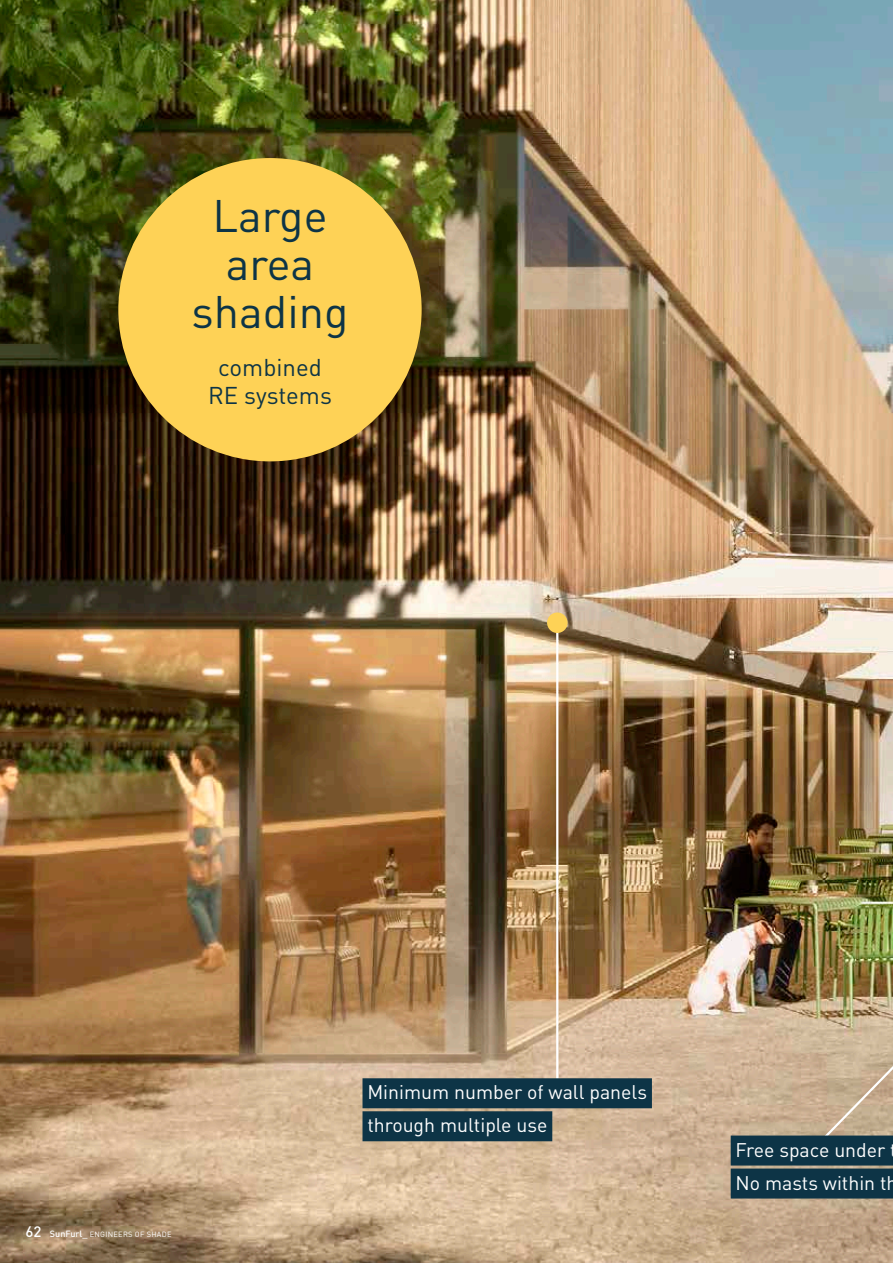
<style>
.page{position:relative;width:893px;height:1263px;background:#fff}
.page>*{position:absolute;margin:0;border:0;box-sizing:border-box;transform-origin:0 0}
.t1{font:45px/48px "DIN Pro";color:#0d3446;text-align:center}
.t2{font:24px/28.8px "DIN Pro";color:#0d3446;text-align:center}
.t3{font:19.5px/33px "DIN Pro";color:#fff}
.t4{font:7.5px "DIN Pro";letter-spacing:.035em;color:#fff}
.s1{font-weight:500;font-size:15px}
.s2{font-weight:500;font-size:9px}
</style>
<div class="page">
<img style="left:0;top:0;width:893px;height:1263px">
<div style="left:118px;top:158px;width:304px;height:303px;background:#fed256;border-radius:50%"></div>
<hr style="left:556px;top:622px;width:2px;height:483px;background:#fff">
<div style="left:547px;top:612px;width:21px;height:21px;background:#fed256;border-radius:50%"></div>
<div style="left:362px;top:1078px;width:290px;height:30px;background:#0d3446"></div>
<div style="left:362px;top:1111px;width:190px;height:30px;background:#0d3446"></div>
<img style="left:810px;top:963px;width:83px;height:172px">
<div style="left:731px;top:1135px;width:162px;height:30px;background:#0d3446"></div>
<div style="left:731px;top:1168px;width:162px;height:30px;background:#0d3446"></div>
<h1 class="t1" style="left:192px;top:190px;width:158px">Large area shading</h1>
<p class="t2" style="left:208px;top:351px;width:125px">combined<br>RE systems</p>
<p class="t4" style="left:26px;top:1230px;width:148px"><span class="s1">62</span> <span class="s2">SunFurl_</span> ENGINEERS OF SHADE</p>
<p class="t3" style="left:367px;top:1075px;width:281px">Minimum number of wall panels through multiple use</p>
<p class="t3" style="left:735px;top:1132px;width:164px">Free space under<br>No masts within th</p>
</div>
